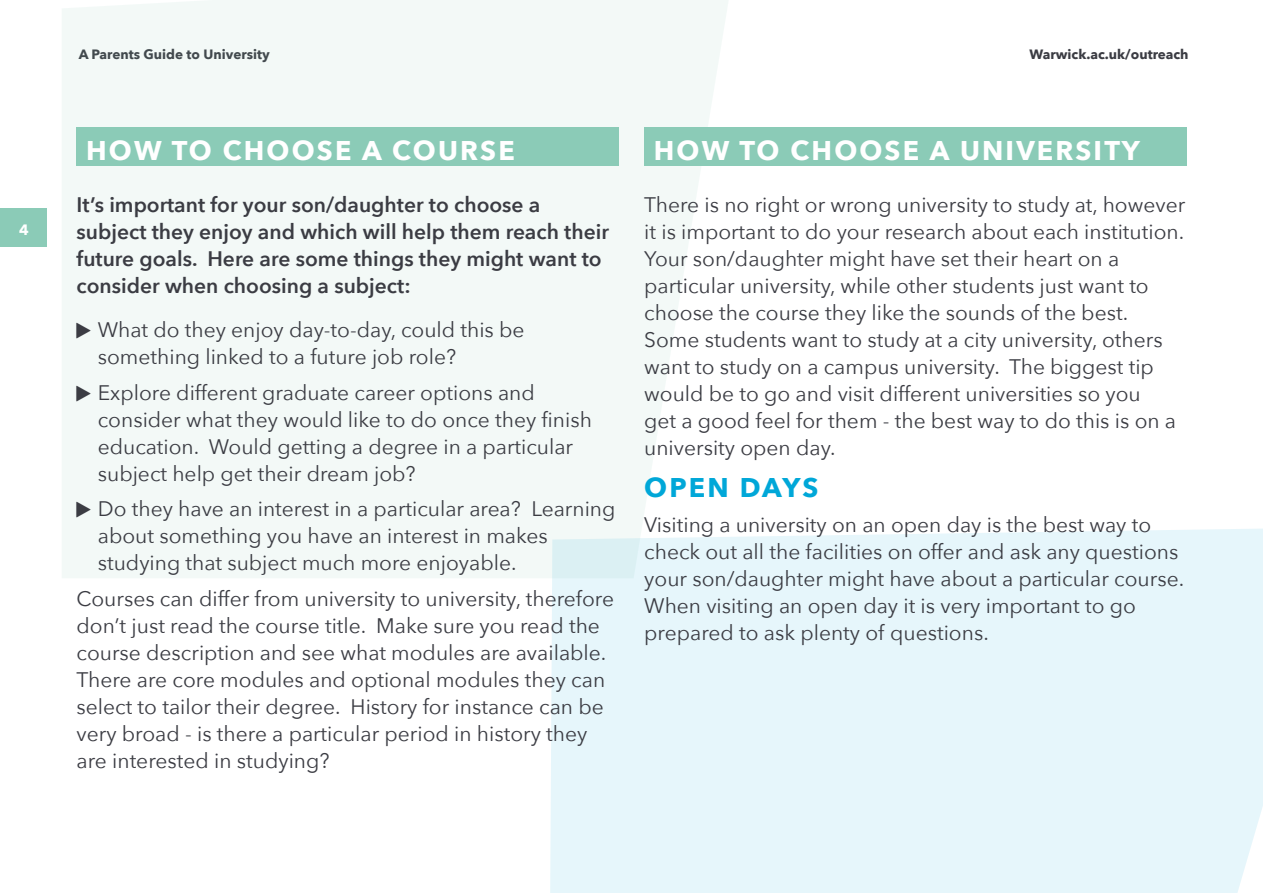
<style>
.page{position:relative;width:1263px;height:893px;background:#fff}
.page>*{position:absolute;margin:0;border:0;box-sizing:border-box;transform-origin:0 0}
.t1{font:700 27px "Avenir Next";letter-spacing:.08em;color:#fff}
.t2{font:700 27px "Avenir Next";letter-spacing:.08em;color:#00a7d8}
.t3{font:21px/27px "Avenir Next";color:#3b3c43}
.t4{font:600 21px/27px "Avenir Next";color:#3b3c43}
.t5{font:700 15px "Avenir Next";color:#fff}
.t6{font:700 13.5px "Avenir Next";color:#3b3c43}
</style>
<div class="page">
<div style="left:0;top:208px;width:47px;height:39px;background:#8bcbb7"></div>
<svg style="left:62px;top:0;width:671px;height:578px;fill:#f3f9f7"></svg>
<div style="left:549px;top:527px;width:714px;height:366px;background:#e6f6fb"></div>
<div style="left:77px;top:128px;width:542px;height:38px;background:#8bcbb7"></div>
<div style="left:644px;top:128px;width:542px;height:38px;background:#8bcbb7"></div>
<svg style="left:77px;top:323px;width:14px;height:16px"></svg>
<svg style="left:77px;top:385px;width:14px;height:16px"></svg>
<svg style="left:77px;top:502px;width:14px;height:16px"></svg>
<p class="t5" style="left:19px;top:217px;width:11px">4</p>
<p class="t6" style="left:79px;top:42px;width:193px">A Parents Guide to University</p>
<p class="t6" style="left:1029px;top:42px;width:161px">Warwick.ac.uk/outreach</p>
<p class="t1" style="left:86px;top:127px;width:430px">HOW TO CHOOSE A COURSE</p>
<p class="t1" style="left:654px;top:127px;width:488px">HOW TO CHOOSE A UNIVERSITY</p>
<p class="t4" style="left:77px;top:191px;width:534px">It’s important for your son/daughter to choose a subject they enjoy and which will help them reach their future goals. Here are some things they might want to consider when choosing a subject:</p>
<p class="t3" style="left:98px;top:316px;width:428px">What do they enjoy day-to-day, could this be something linked to a future job role?</p>
<p class="t3" style="left:98px;top:378px;width:496px">Explore different graduate career options and consider what they would like to do once they finish education. Would getting a degree in a particular subject help get their dream job?</p>
<p class="t3" style="left:98px;top:495px;width:519px">Do they have an interest in a particular area? Learning about something you have an interest in makes studying that subject much more enjoyable.</p>
<p class="t3" style="left:77px;top:584px;width:539px">Courses can differ from university to university, therefore don’t just read the course title. Make sure you read the course description and see what modules are available.<br>There are core modules and optional modules they can select to tailor their degree. History for instance can be very broad - is there a particular period in history they are interested in studying?</p>
<p class="t3" style="left:644px;top:191px;width:542px">There is no right or wrong university to study at, however it is important to do your research about each institution.<br>Your son/daughter might have set their heart on a particular university, while other students just want to choose the course they like the sounds of the best.<br>Some students want to study at a city university, others want to study on a campus university. The biggest tip would be to go and visit different universities so you<br>get a good feel for them - the best way to do this is on a university open day.</p>
<p class="t2" style="left:644px;top:464px;width:176px">OPEN DAYS</p>
<p class="t3" style="left:644px;top:511px;width:541px">Visiting a university on an open day is the best way to check out all the facilities on offer and ask any questions your son/daughter might have about a particular course.<br>When visiting an open day it is very important to go prepared to ask plenty of questions.</p>
</div>
